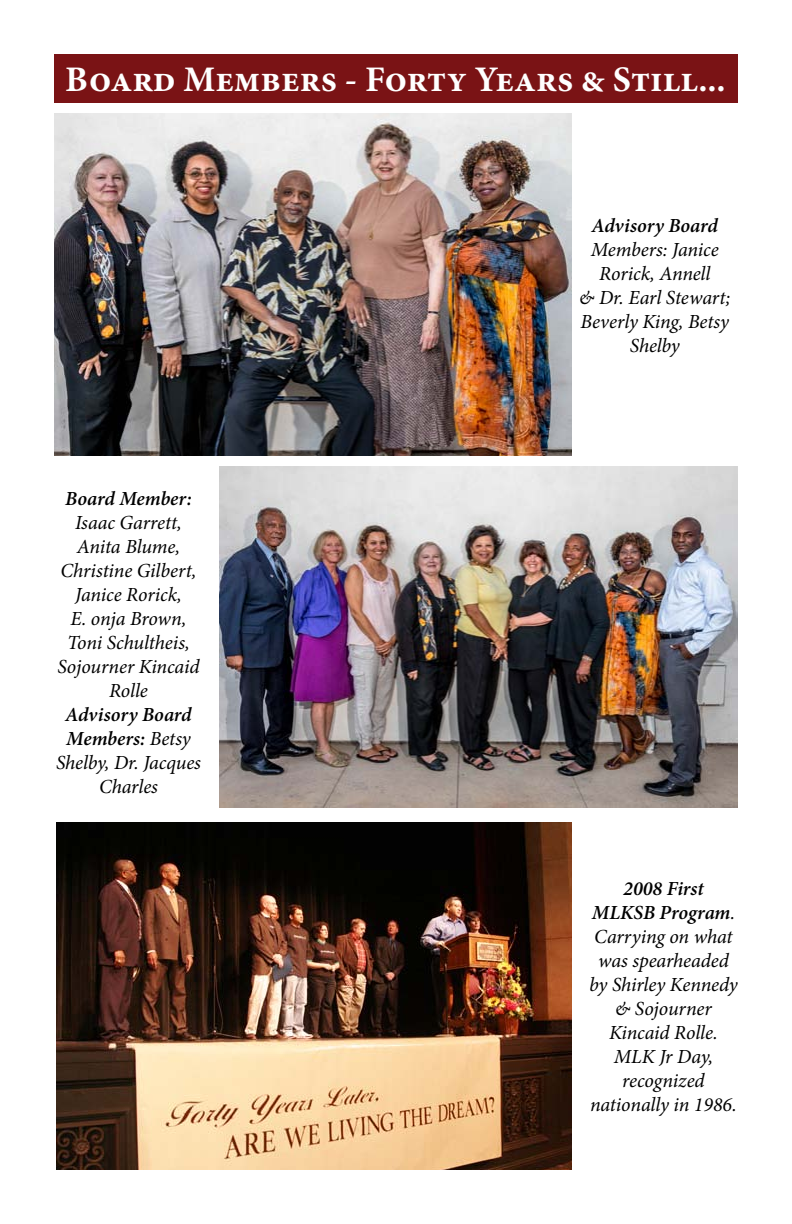
<style>
.page{position:relative;width:792px;height:1224px;background:#fff}
.page>*{position:absolute;margin:0;border:0;box-sizing:border-box;transform-origin:0 0}
.t1{font:700 36px "Minion Pro";letter-spacing:-.005em;color:#fff}
.t2{font:italic 20px/24px "Minion Pro";letter-spacing:-.005em;color:#000;text-align:center}
.t3{font:italic 600 20px "Minion Pro";color:#000}
.s1{font-weight:600}
</style>
<div class="page">
<img style="left:54px;top:113px;width:518px;height:343px">
<img style="left:219px;top:467px;width:518px;height:341px">
<img style="left:56px;top:822px;width:516px;height:348px">
<div style="left:54px;top:54px;width:683px;height:48px;background:#7a1315"></div>
<h1 class="t1" style="left:65px;top:54px;width:662px">Board Members - Forty Years &amp; Still...</h1>
<p class="t3" style="left:65px;top:484px;width:128px">Board Member:</p>
<p class="t2" style="left:57px;top:510px;width:144px">Isaac Garrett,<br>Anita Blume,<br>Christine Gilbert,<br>Janice Rorick,<br>E. onja Brown,<br>Toni Schultheis,<br>Sojourner Kincaid<br>Rolle</p>
<p class="t2" style="left:56px;top:702px;width:147px"><span class="s1">Advisory Board<br>Members:</span> Betsy<br>Shelby, Dr. Jacques<br>Charles</p>
<p class="t3" style="left:592px;top:211px;width:128px">Advisory Board</p>
<p class="t2" style="left:579px;top:237px;width:153px">Members: Janice<br>Rorick, Annell<br>&amp; Dr. Earl Stewart;<br>Beverly King, Betsy<br>Shelby</p>
<p class="t2" style="left:589px;top:877px;width:150px"><span class="s1">2008 First<br>MLKSB Program</span>.<br>Carrying on what was spearheaded by Shirley Kennedy &amp; Sojourner<br>Kincaid Rolle.<br>MLK Jr Day, recognized nationally in 1986.</p>
</div>
